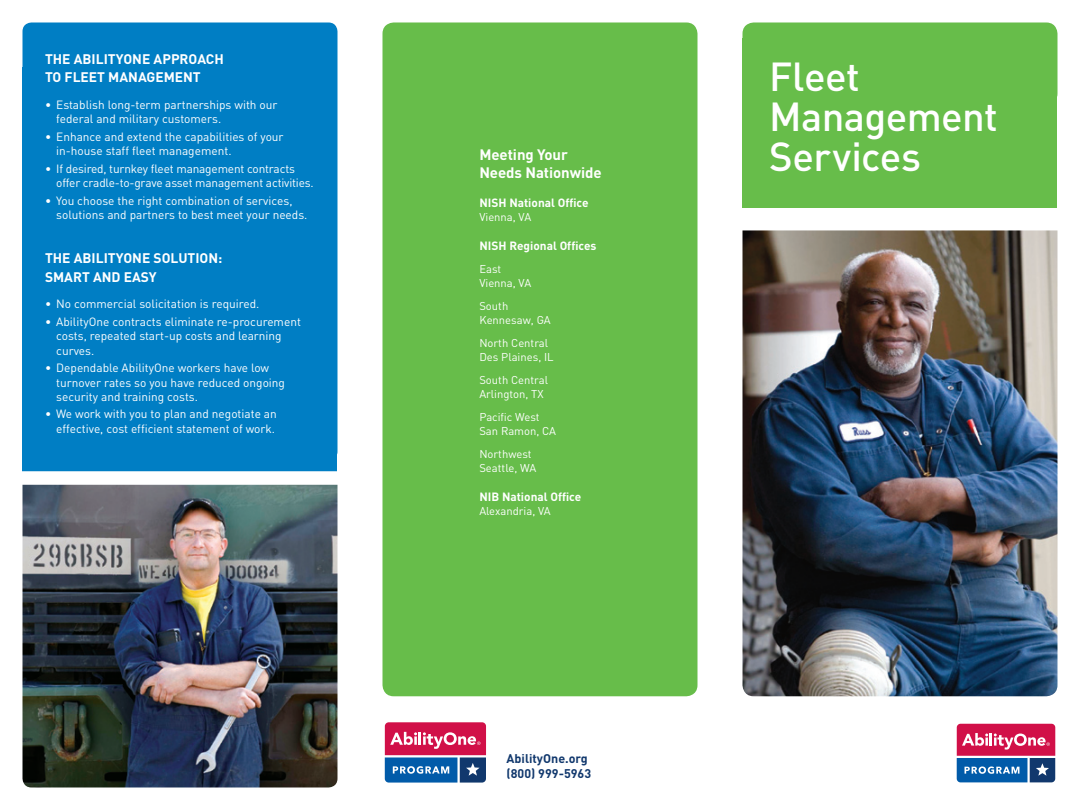
<style>
.page{position:relative;width:1080px;height:810px;background:#fff}
.page>*{position:absolute;margin:0;border:0;box-sizing:border-box;transform-origin:0 0}
.t1{font:500 40px/40px "DIN";letter-spacing:-.015em;color:#fff}
.body{font:700 15px/18px "DIN";letter-spacing:-.005em;color:#fff}
.t2{font:700 13.75px/18.8px "DIN";color:#fff}
.t3{font:700 12.5px "DIN";color:#11386d}
.t4{font:11.88px/14.2px "DIN";color:#fff}
.body-2{font:700 11.88px "DIN";color:#fff}
.body-3{font:11.25px "DIN";color:#fff}
</style>
<div class="page">
<div style="left:22px;top:68px;width:316px;height:410px;background:#007ec4"></div>
<div style="left:22px;top:22px;width:316px;height:438px;background:#007ec4;border-radius:9px"></div>
<div style="left:742px;top:22px;width:316px;height:83px;background:#67bd4a;border-radius:11px"></div>
<img style="left:742px;top:230px;width:316px;height:466px">
<svg style="left:954px;top:721px;width:103px;height:64px"></svg>
<svg style="left:957px;top:724px;width:98px;height:58px;background:#905285"></svg>
<div style="left:742px;top:38px;width:316px;height:170px;background:#67bd4a"></div>
<img style="left:22px;top:485px;width:316px;height:303px">
<div style="left:382px;top:22px;width:316px;height:674px;background:#67bd4a;border-radius:11px"></div>
<svg style="left:385px;top:722px;width:101px;height:61px;background:#915487"></svg>
<div style="left:0;top:471px;width:352px;height:13px;background:#fff"></div>
<p class="t2" style="left:45px;top:49px;width:180px">THE ABILITYONE APPROACH<br>TO FLEET MANAGEMENT</p>
<p class="t4" style="left:56px;top:98px;width:223px;text-indent:-11px">• Establish long-term partnerships with our federal and military customers.</p>
<p class="t4" style="left:56px;top:130px;width:229px;text-indent:-11px">• Enhance and extend the capabilities of your in-house staff fleet management.</p>
<p class="t4" style="left:56px;top:162px;width:259px;text-indent:-11px">• If desired, turnkey fleet management contracts offer cradle-to-grave asset management activities.</p>
<p class="t4" style="left:56px;top:194px;width:253px;text-indent:-11px">• You choose the right combination of services, solutions and partners to best meet your needs.</p>
<p class="t2" style="left:45px;top:248px;width:179px">THE ABILITYONE SOLUTION:<br>SMART AND EASY</p>
<p class="t4" style="left:45px;top:297px;width:216px">• No commercial solicitation is required.</p>
<p class="t4" style="left:56px;top:315px;width:246px;text-indent:-11px">• AbilityOne contracts eliminate re-procurement costs, repeated start-up costs and learning curves.</p>
<p class="t4" style="left:56px;top:361px;width:230px;text-indent:-11px">• Dependable AbilityOne workers have low turnover rates so you have reduced ongoing security and training costs.</p>
<p class="t4" style="left:45px;top:407px;width:233px;text-align:right">• We work with you to plan and negotiate an effective, cost efficient statement of work.</p>
<p class="body" style="left:479px;top:145px;width:124px">Meeting Your<br>Needs Nationwide</p>
<p class="body-2" style="left:479px;top:195px;width:111px">NISH National Office</p>
<p class="body-3" style="left:479px;top:210px;width:53px">Vienna, VA</p>
<p class="body-2" style="left:479px;top:238px;width:119px">NISH Regional Offices</p>
<p class="body-3" style="left:479px;top:263px;width:23px">East</p>
<p class="body-3" style="left:479px;top:276px;width:53px">Vienna, VA</p>
<p class="body-3" style="left:479px;top:300px;width:30px">South</p>
<p class="body-3" style="left:479px;top:313px;width:73px">Kennesaw, GA</p>
<p class="body-3" style="left:479px;top:337px;width:70px">North Central</p>
<p class="body-3" style="left:479px;top:350px;width:76px">Des Plaines, IL</p>
<p class="body-3" style="left:479px;top:374px;width:70px">South Central</p>
<p class="body-3" style="left:479px;top:387px;width:66px">Arlington, TX</p>
<p class="body-3" style="left:479px;top:411px;width:62px">Pacific West</p>
<p class="body-3" style="left:479px;top:424px;width:78px">San Ramon, CA</p>
<p class="body-3" style="left:479px;top:448px;width:54px">Northwest</p>
<p class="body-3" style="left:479px;top:461px;width:59px">Seattle, WA</p>
<p class="body-2" style="left:479px;top:489px;width:103px">NIB National Office</p>
<p class="body-3" style="left:479px;top:504px;width:73px">Alexandria, VA</p>
<p class="t3" style="left:507px;top:750px;width:83px">AbilityOne.org</p>
<p class="t3" style="left:507px;top:765px;width:86px">(800) 999-5963</p>
<h1 class="t1" style="left:769px;top:55px;width:230px">Fleet<br>Management<br>Services</h1>
</div>
